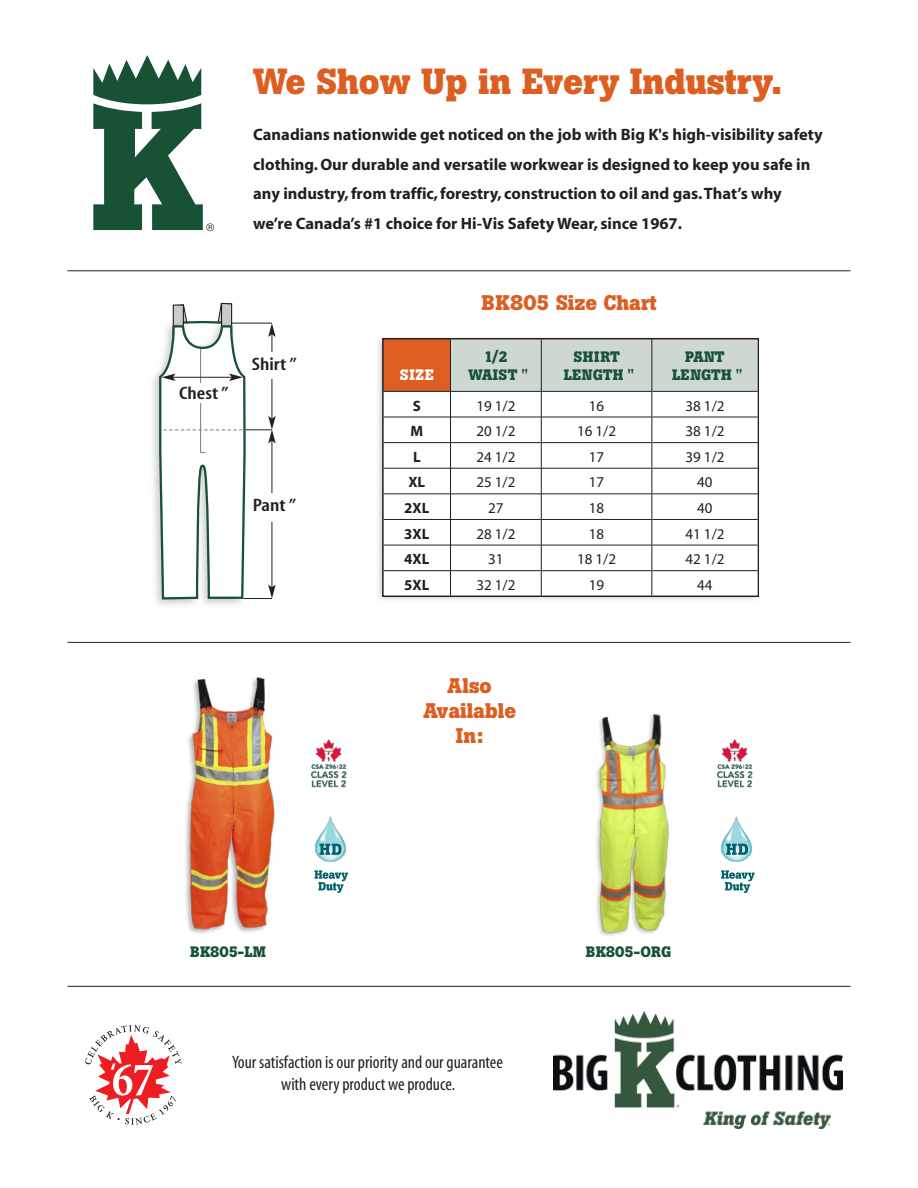
<style>
.page{position:relative;width:918px;height:1188px;background:#fff}
.page>*{position:absolute;margin:0;border:0;box-sizing:border-box;transform-origin:0 0}
.t1{font:700 36px "Boton";color:#dc5f21}
.t2{font:700 21px/25.2px "Boton";color:#dc5f21;text-align:center}
.t3{font:condensed 18px "Myriad";color:#231f20}
.t4{font:600 condensed 18px "Myriad";color:#231f20;scale:1.2 1}
.t5{font:700 16.5px/29.7px "Myriad";color:#231f20}
.t6{font:15px "Myriad";color:#231f20}
.t7{font:700 15px/18px "Boton";letter-spacing:.02em;color:#185234;text-align:center}
.t8{font:700 15px "Myriad";color:#231f20}
.t9{font:700 15px "Boton";color:#185234}
.t10{font:700 15px "Boton";color:#fff}
</style>
<div class="page">
<img style="left:596px;top:713px;width:73px;height:223px">
<img style="left:185px;top:677px;width:88px;height:257px">
<hr style="left:68px;top:270px;width:782px;height:1px;background:#231f20">
<hr style="left:68px;top:642px;width:782px;height:1px;background:#231f20">
<hr style="left:68px;top:986px;width:782px;height:1px;background:#231f20">
<svg style="left:93px;top:55px;width:121px;height:176px"></svg>
<img style="left:553px;top:1011px;width:290px;height:118px">
<svg style="left:85px;top:1025px;width:97px;height:100px"></svg>
<img style="left:311px;top:739px;width:36px;height:34px">
<img style="left:273px;top:773px;width:74px;height:81px">
<img style="left:315px;top:816px;width:30px;height:42px">
<svg style="left:320px;top:844px;width:22px;height:11px"></svg>
<img style="left:319px;top:858px;width:23px;height:4px">
<svg style="left:314px;top:870px;width:34px;height:23px"></svg>
<img style="left:717px;top:739px;width:36px;height:34px">
<img style="left:717px;top:773px;width:36px;height:80px">
<img style="left:722px;top:816px;width:30px;height:42px">
<svg style="left:726px;top:844px;width:22px;height:11px"></svg>
<img style="left:725px;top:858px;width:23px;height:4px">
<svg style="left:721px;top:870px;width:34px;height:23px"></svg>
<svg style="left:159px;top:303px;width:117px;height:297px"></svg>
<div style="left:178px;top:384px;width:52px;height:19px;background:#fff"></div>
<img style="left:378px;top:338px;width:381px;height:262px">
<div style="left:383px;top:339px;width:68px;height:52px;background:#dc5f21"></div>
<div style="left:451px;top:339px;width:90px;height:52px;background:#cfd8d0"></div>
<div style="left:541px;top:339px;width:111px;height:52px;background:#cfd8d0"></div>
<div style="left:652px;top:339px;width:106px;height:52px;background:#cfd8d0"></div>
<div style="left:383px;top:391px;width:68px;height:26px;background:#fff"></div>
<div style="left:451px;top:391px;width:90px;height:26px;background:#fff"></div>
<div style="left:541px;top:391px;width:111px;height:26px;background:#fff"></div>
<div style="left:652px;top:391px;width:106px;height:26px;background:#fff"></div>
<div style="left:383px;top:417px;width:68px;height:26px;background:#fff"></div>
<div style="left:451px;top:417px;width:90px;height:26px;background:#fff"></div>
<div style="left:541px;top:417px;width:111px;height:26px;background:#fff"></div>
<div style="left:652px;top:417px;width:106px;height:26px;background:#fff"></div>
<div style="left:383px;top:443px;width:68px;height:25px;background:#fff"></div>
<div style="left:451px;top:443px;width:90px;height:25px;background:#fff"></div>
<div style="left:541px;top:443px;width:111px;height:25px;background:#fff"></div>
<div style="left:652px;top:443px;width:106px;height:25px;background:#fff"></div>
<div style="left:383px;top:468px;width:68px;height:26px;background:#fff"></div>
<div style="left:451px;top:468px;width:90px;height:26px;background:#fff"></div>
<div style="left:541px;top:468px;width:111px;height:26px;background:#fff"></div>
<div style="left:652px;top:468px;width:106px;height:26px;background:#fff"></div>
<div style="left:383px;top:494px;width:68px;height:25px;background:#fff"></div>
<div style="left:451px;top:494px;width:90px;height:25px;background:#fff"></div>
<div style="left:541px;top:494px;width:111px;height:25px;background:#fff"></div>
<div style="left:652px;top:494px;width:106px;height:25px;background:#fff"></div>
<div style="left:383px;top:519px;width:68px;height:26px;background:#fff"></div>
<div style="left:451px;top:519px;width:90px;height:26px;background:#fff"></div>
<div style="left:541px;top:519px;width:111px;height:26px;background:#fff"></div>
<div style="left:652px;top:519px;width:106px;height:26px;background:#fff"></div>
<div style="left:383px;top:545px;width:68px;height:26px;background:#fff"></div>
<div style="left:451px;top:545px;width:90px;height:26px;background:#fff"></div>
<div style="left:541px;top:545px;width:111px;height:26px;background:#fff"></div>
<div style="left:652px;top:545px;width:106px;height:26px;background:#fff"></div>
<div style="left:383px;top:571px;width:68px;height:25px;background:#fff"></div>
<div style="left:451px;top:571px;width:90px;height:25px;background:#fff"></div>
<div style="left:541px;top:571px;width:111px;height:25px;background:#fff"></div>
<div style="left:652px;top:571px;width:106px;height:25px;background:#fff"></div>
<hr style="left:450px;top:339px;width:1px;height:257px;background:#231f20">
<hr style="left:541px;top:339px;width:1px;height:257px;background:#231f20">
<hr style="left:651px;top:339px;width:1px;height:257px;background:#231f20">
<hr style="left:384px;top:391px;width:66px;height:1px;background:#231f20">
<hr style="left:451px;top:391px;width:90px;height:1px;background:#231f20">
<hr style="left:542px;top:391px;width:109px;height:1px;background:#231f20">
<hr style="left:652px;top:391px;width:106px;height:1px;background:#231f20">
<hr style="left:384px;top:417px;width:66px;height:1px;background:#231f20">
<hr style="left:451px;top:417px;width:90px;height:1px;background:#231f20">
<hr style="left:542px;top:417px;width:109px;height:1px;background:#231f20">
<hr style="left:652px;top:417px;width:106px;height:1px;background:#231f20">
<hr style="left:384px;top:442px;width:66px;height:1px;background:#231f20">
<hr style="left:451px;top:442px;width:90px;height:1px;background:#231f20">
<hr style="left:542px;top:442px;width:109px;height:1px;background:#231f20">
<hr style="left:652px;top:442px;width:106px;height:1px;background:#231f20">
<hr style="left:384px;top:468px;width:66px;height:1px;background:#231f20">
<hr style="left:451px;top:468px;width:90px;height:1px;background:#231f20">
<hr style="left:542px;top:468px;width:109px;height:1px;background:#231f20">
<hr style="left:652px;top:468px;width:106px;height:1px;background:#231f20">
<hr style="left:384px;top:493px;width:66px;height:1px;background:#231f20">
<hr style="left:451px;top:493px;width:90px;height:1px;background:#231f20">
<hr style="left:542px;top:493px;width:109px;height:1px;background:#231f20">
<hr style="left:652px;top:493px;width:106px;height:1px;background:#231f20">
<hr style="left:384px;top:519px;width:66px;height:1px;background:#231f20">
<hr style="left:451px;top:519px;width:90px;height:1px;background:#231f20">
<hr style="left:542px;top:519px;width:109px;height:1px;background:#231f20">
<hr style="left:652px;top:519px;width:106px;height:1px;background:#231f20">
<hr style="left:384px;top:545px;width:66px;height:1px;background:#231f20">
<hr style="left:451px;top:545px;width:90px;height:1px;background:#231f20">
<hr style="left:542px;top:545px;width:109px;height:1px;background:#231f20">
<hr style="left:652px;top:545px;width:106px;height:1px;background:#231f20">
<hr style="left:384px;top:570px;width:66px;height:1px;background:#231f20">
<hr style="left:451px;top:570px;width:90px;height:1px;background:#231f20">
<hr style="left:542px;top:570px;width:109px;height:1px;background:#231f20">
<hr style="left:652px;top:570px;width:106px;height:1px;background:#231f20">
<p class="t1" style="left:253px;top:69px;width:531px">We Show Up in Every Industry.</p>
<p class="t5" style="left:253px;top:121px;width:571px">Canadians nationwide get noticed on the job with Big K's high-visibility safety clothing. Our durable and versatile workwear is designed to keep you safe in any industry, from traffic, forestry, construction to oil and gas. That’s why we’re Canada’s #1 choice for Hi-Vis Safety Wear, since 1967.</p>
<p class="t4" style="left:179px;top:386px;width:43px">Chest ”</p>
<p class="t4" style="left:252px;top:358px;width:39px">Shirt ”</p>
<p class="t4" style="left:253px;top:498px;width:38px">Pant ”</p>
<p class="t10" style="left:400px;top:370px;width:36px">SIZE</p>
<p class="t2" style="left:481px;top:292px;width:177px">BK805 Size Chart</p>
<p class="t7" style="left:484px;top:350px;width:26px">1/2</p>
<p class="t7" style="left:468px;top:368px;width:61px">WAIST "</p>
<p class="t7" style="left:564px;top:350px;width:72px">SHIRT<br>LENGTH "</p>
<p class="t7" style="left:672px;top:350px;width:72px">PANT<br>LENGTH "</p>
<p class="t8" style="left:413px;top:400px;width:10px">S</p>
<p class="t6" style="left:476px;top:400px;width:41px">19 1/2</p>
<p class="t6" style="left:589px;top:400px;width:17px">16</p>
<p class="t6" style="left:685px;top:400px;width:41px">38 1/2</p>
<p class="t8" style="left:411px;top:426px;width:14px">M</p>
<p class="t6" style="left:476px;top:426px;width:41px">20 1/2</p>
<p class="t6" style="left:577px;top:426px;width:41px">16 1/2</p>
<p class="t6" style="left:685px;top:426px;width:41px">38 1/2</p>
<p class="t8" style="left:413px;top:451px;width:9px">L</p>
<p class="t6" style="left:476px;top:451px;width:41px">24 1/2</p>
<p class="t6" style="left:589px;top:451px;width:17px">17</p>
<p class="t6" style="left:685px;top:451px;width:41px">39 1/2</p>
<p class="t8" style="left:408px;top:477px;width:18px">XL</p>
<p class="t6" style="left:476px;top:477px;width:41px">25 1/2</p>
<p class="t6" style="left:589px;top:477px;width:17px">17</p>
<p class="t6" style="left:697px;top:477px;width:17px">40</p>
<p class="t8" style="left:404px;top:502px;width:27px">2XL</p>
<p class="t6" style="left:488px;top:502px;width:17px">27</p>
<p class="t6" style="left:589px;top:502px;width:17px">18</p>
<p class="t6" style="left:697px;top:502px;width:17px">40</p>
<p class="t8" style="left:404px;top:528px;width:27px">3XL</p>
<p class="t6" style="left:476px;top:528px;width:41px">28 1/2</p>
<p class="t6" style="left:589px;top:528px;width:17px">18</p>
<p class="t6" style="left:685px;top:528px;width:41px">41 1/2</p>
<p class="t8" style="left:404px;top:554px;width:27px">4XL</p>
<p class="t6" style="left:488px;top:554px;width:17px">31</p>
<p class="t6" style="left:577px;top:554px;width:41px">18 1/2</p>
<p class="t6" style="left:685px;top:554px;width:41px">42 1/2</p>
<p class="t8" style="left:404px;top:579px;width:27px">5XL</p>
<p class="t6" style="left:476px;top:579px;width:41px">32 1/2</p>
<p class="t6" style="left:589px;top:579px;width:17px">19</p>
<p class="t6" style="left:697px;top:579px;width:17px">44</p>
<p class="t2" style="left:448px;top:675px;width:46px">Also</p>
<p class="t2" style="left:423px;top:700px;width:94px">Available<br>In:</p>
<p class="t7" style="left:190px;top:944px;width:77px">BK805-LM</p>
<p class="t9" style="left:586px;top:946px;width:87px">BK805-ORG</p>
<p class="t3" style="left:232px;top:1056px;width:272px">Your satisfaction is our priority and our guarantee</p>
<p class="t3" style="left:281px;top:1077px;width:176px">with every product we produce.</p>
</div>
